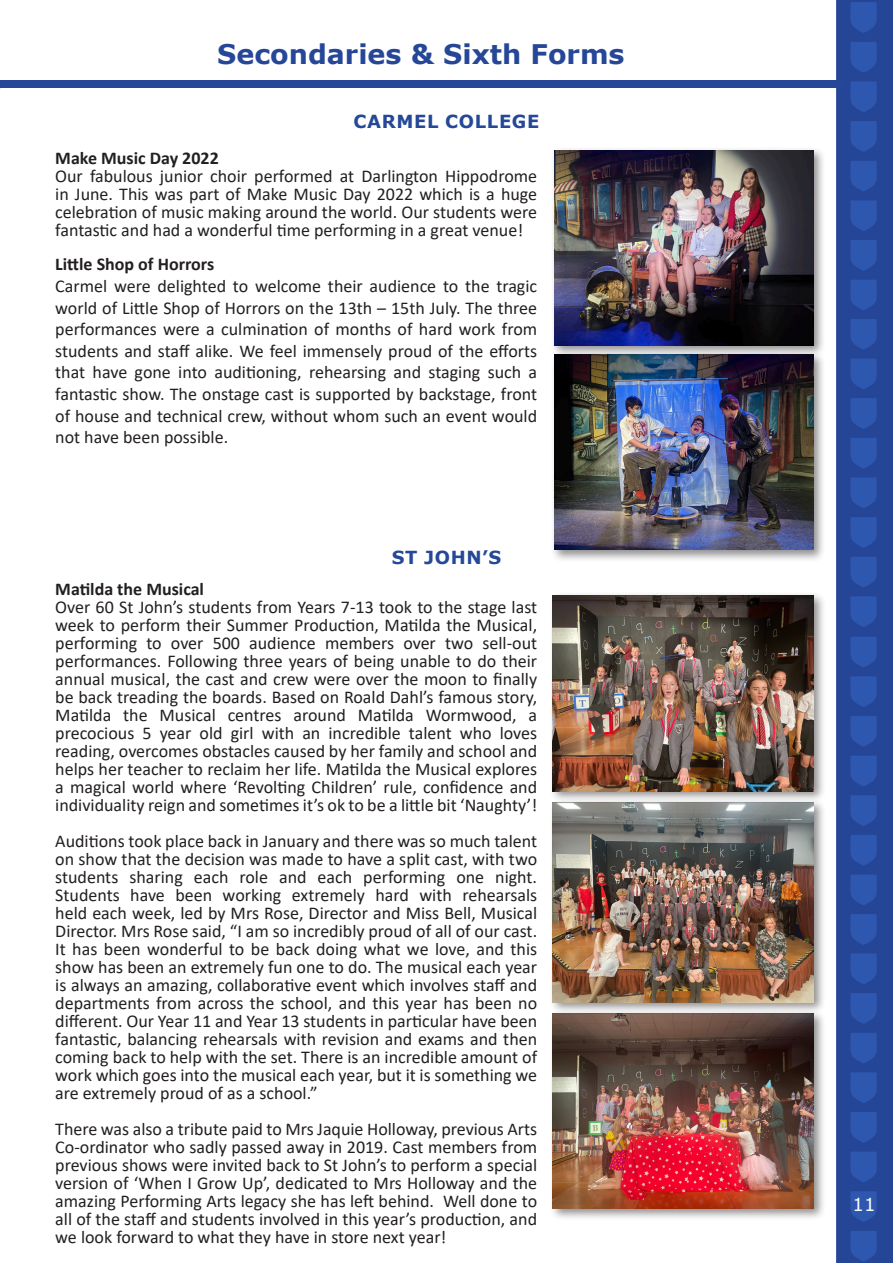
<style>
.page{position:relative;width:893px;height:1263px;background:#fff}
.page>*{position:absolute;margin:0;border:0;box-sizing:border-box;transform-origin:0 0}
.t1{font:700 27px "Verdana";color:#264798}
.t2{font:18px/18px "Calibri";color:#231f20;text-align:justify}
.t3{font:700 18px "Calibri";color:#231f20}
.t4{font:700 18px "Verdana";letter-spacing:.035em;color:#254998}
.t5{font:18px "Verdana";color:#fff}
</style>
<div class="page">
<img style="left:0;top:0;width:893px;height:1263px">
<div style="left:0;top:81px;width:842px;height:7px;background:#264798"></div>
<div style="left:549px;top:591px;width:277px;height:212px;background:#231f20;opacity:.5"></div>
<img style="left:553px;top:595px;width:260px;height:196px">
<div style="left:549px;top:1009px;width:277px;height:212px;background:#231f20;opacity:.5"></div>
<img style="left:553px;top:1014px;width:260px;height:195px">
<div style="left:549px;top:798px;width:277px;height:216px;background:#231f20;opacity:.5"></div>
<img style="left:553px;top:802px;width:260px;height:200px">
<div style="left:550px;top:351px;width:276px;height:211px;background:#231f20;opacity:.5"></div>
<img style="left:554px;top:358px;width:259px;height:192px">
<div style="left:550px;top:146px;width:276px;height:212px;background:#231f20;opacity:.5"></div>
<img style="left:554px;top:150px;width:259px;height:196px">
<p class="t1" style="left:217px;top:35px;width:409px">Secondaries &amp; Sixth Forms</p>
<p class="t4" style="left:353px;top:108px;width:188px">CARMEL COLLEGE</p>
<p class="t3" style="left:55px;top:146px;width:165px">Make Music Day 2022</p>
<p class="t2" style="left:55px;top:167px;width:483px">Our fabulous junior choir performed at Darlington Hippodrome in June. This was part of Make Music Day 2022 which is a huge</p>
<p class="t2" style="left:55px;top:203px;width:483px">celebration of music making around the world. Our students were fantastic and had a wonderful time performing in a great venue!</p>
<p class="t3" style="left:55px;top:252px;width:161px">Little Shop of Horrors</p>
<p class="t2" style="left:55px;top:275px;width:483px;line-height:21.6px">Carmel were delighted to welcome their audience to the tragic world of Little Shop of Horrors on the 13th – 15th July. The three performances were a culmination of months of hard work from students and staff alike. We feel immensely proud of the efforts that have gone into auditioning, rehearsing and staging such a</p>
<p class="t2" style="left:55px;top:383px;width:483px;line-height:21.6px">fantastic show. The onstage cast is supported by backstage, front of house and technical crew, without whom such an event would not have been possible.</p>
<p class="t4" style="left:392px;top:544px;width:111px">ST JOHN’S</p>
<p class="t3" style="left:55px;top:576px;width:150px">Matilda the Musical</p>
<p class="t2" style="left:55px;top:598px;width:483px">Over 60 St John’s students from Years 7-13 took to the stage last week to perform their Summer Production, Matilda the Musical,</p>
<p class="t2" style="left:55px;top:634px;width:483px">performing to over 500 audience members over two sell-out</p>
<p class="t2" style="left:55px;top:652px;width:483px">performances. Following three years of being unable to do their annual musical, the cast and crew were over the moon to finally be back treading the boards. Based on Roald Dahl’s famous story,</p>
<p class="t2" style="left:55px;top:706px;width:483px">Matilda the Musical centres around Matilda Wormwood, a</p>
<p class="t2" style="left:55px;top:724px;width:483px">precocious 5 year old girl with an incredible talent who loves</p>
<p class="t2" style="left:55px;top:742px;width:483px">reading, overcomes obstacles caused by her family and school and helps her teacher to reclaim her life. Matilda the Musical explores a magical world where ‘Revolting Children’ rule, confidence and individuality reign and sometimes it’s ok to be a little bit ‘Naughty’!</p>
<p class="t2" style="left:55px;top:832px;width:483px">Auditions took place back in January and there was so much talent on show that the decision was made to have a split cast, with two</p>
<p class="t2" style="left:55px;top:868px;width:483px">students sharing each role and each performing one night.</p>
<p class="t2" style="left:55px;top:886px;width:483px">Students have been working extremely hard with rehearsals held each week, led by Mrs Rose, Director and Miss Bell, Musical</p>
<p class="t2" style="left:55px;top:922px;width:483px">Director. Mrs Rose said, “I am so incredibly proud of all of our cast.<br>It has been wonderful to be back doing what we love, and this show has been an extremely fun one to do. The musical each year is always an amazing, collaborative event which involves staff and departments from across the school, and this year has been no different. Our Year 11 and Year 13 students in particular have been fantastic, balancing rehearsals with revision and exams and then coming back to help with the set. There is an incredible amount of work which goes into the musical each year, but it is something we are extremely proud of as a school.”</p>
<p class="t2" style="left:55px;top:1120px;width:483px">There was also a tribute paid to Mrs Jaquie Holloway, previous Arts Co-ordinator who sadly passed away in 2019. Cast members from previous shows were invited back to St John’s to perform a special version of ‘When I Grow Up’, dedicated to Mrs Holloway and the amazing Performing Arts legacy she has left behind. Well done to all of the staff and students involved in this year’s production, and we look forward to what they have in store next year!</p>
<p class="t5" style="left:853px;top:1192px;width:24px">11</p>
</div>
